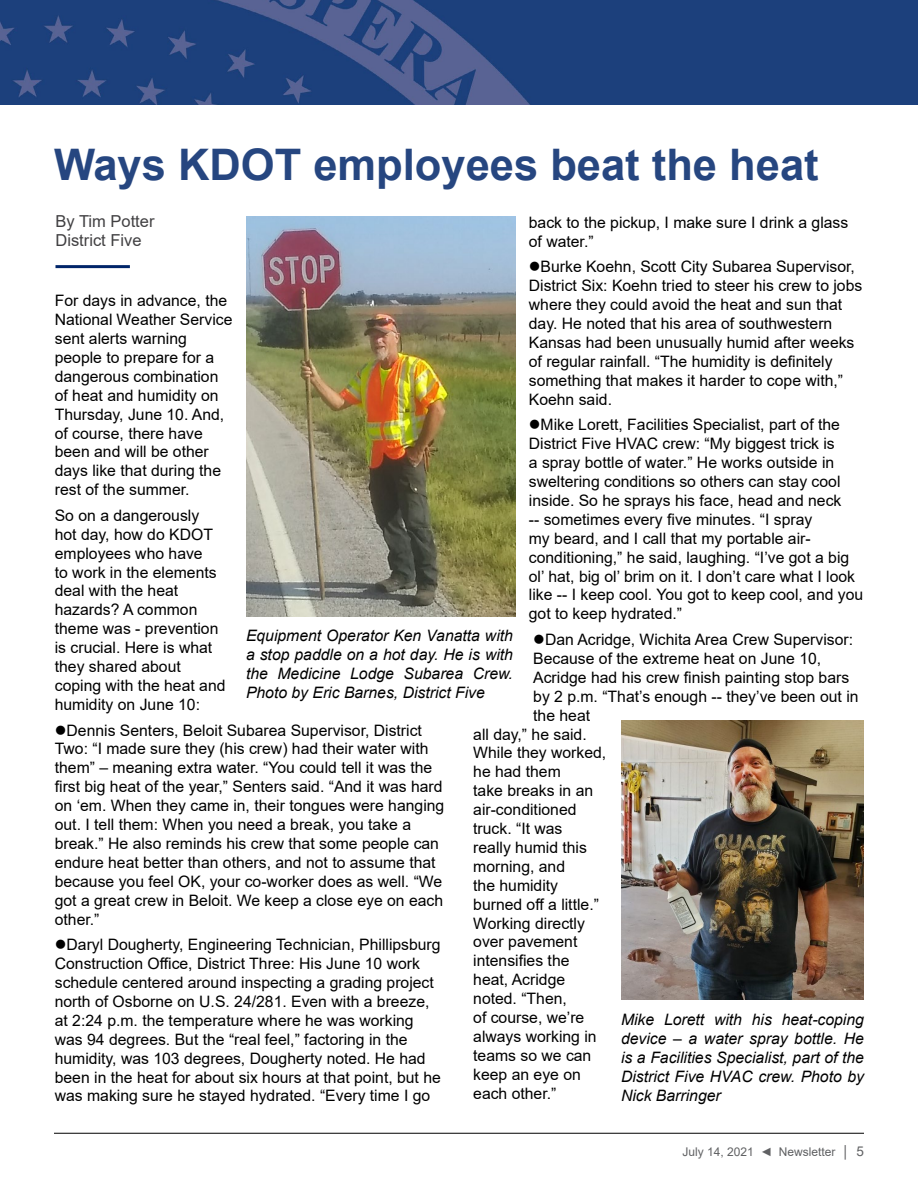
<style>
.page{position:relative;width:918px;height:1188px;background:#fff}
.page>*{position:absolute;margin:0;border:0;box-sizing:border-box;transform-origin:0 0}
.t1{font:700 43.5px "Arial";color:#264680}
.t2{font:16.5px/19.8px "Arial";color:#414042}
.t3{font:15.75px/18.9px "Arial";color:#000}
.t4{font:italic 15.75px/18.9px "Arial";color:#000;text-align:justify}
.t5{font:12px "Arial";color:#606163}
.s1{font-size:13.5px}
</style>
<div class="page">
<hr style="left:54px;top:1133px;width:810px;height:1px;background:#000">
<img style="left:0;top:0;width:711px;height:105px">
<div style="left:711px;top:0;width:207px;height:105px;background:#1c407c"></div>
<hr style="left:56px;top:265px;width:74px;height:3px;background:#002569">
<img style="left:621px;top:720px;width:243px;height:280px">
<img style="left:246px;top:216px;width:269px;height:401px">
<h1 class="t1" style="left:54px;top:134px;width:766px">Ways KDOT employees beat the heat</h1>
<p class="t2" style="left:56px;top:211px;width:101px">By Tim Potter<br>District Five</p>
<p class="t3" style="left:529px;top:213px;width:321px">back to the pickup, I make sure I drink a glass of water.”</p>
<p class="t3" style="left:529px;top:257px;width:335px">●Burke Koehn, Scott City Subarea Supervisor, District Six: Koehn tried to steer his crew to jobs where they could avoid the heat and sun that day. He noted that his area of southwestern Kansas had been unusually humid after weeks of regular rainfall. “The humidity is definitely something that makes it harder to cope with,” Koehn said.</p>
<p class="t3" style="left:529px;top:415px;width:336px">●Mike Lorett, Facilities Specialist, part of the District Five HVAC crew: “My biggest trick is<br>a spray bottle of water.” He works outside in sweltering conditions so others can stay cool inside. So he sprays his face, head and neck<br>-- sometimes every five minutes. “I spray<br>my beard, and I call that my portable air&shy;conditioning,” he said, laughing. “I’ve got a big ol’ hat, big ol’ brim on it. I don’t care what I look like -- I keep cool. You got to keep cool, and you got to keep hydrated.”</p>
<p class="t3" style="left:533px;top:630px;width:321px">●Dan Acridge, Wichita Area Crew Supervisor:</p>
<p class="t3" style="left:533px;top:649px;width:290px">Because of the extreme heat on June 10,</p>
<p class="t3" style="left:533px;top:668px;width:318px">Acridge had his crew finish painting stop bars</p>
<p class="t3" style="left:533px;top:687px;width:327px">by 2 p.m. “That’s enough -- they’ve been out in</p>
<p class="t3" style="left:533px;top:706px;width:58px">the heat</p>
<p class="t3" style="left:473px;top:724px;width:115px">all day,” he said.</p>
<p class="t3" style="left:473px;top:743px;width:135px">While they worked,</p>
<p class="t3" style="left:473px;top:762px;width:89px">he had them</p>
<p class="t3" style="left:473px;top:781px;width:121px">take breaks in an</p>
<p class="t3" style="left:473px;top:800px;width:105px">air-conditioned</p>
<p class="t3" style="left:473px;top:819px;width:91px">truck. “It was</p>
<p class="t3" style="left:473px;top:838px;width:115px">really humid this</p>
<p class="t3" style="left:473px;top:857px;width:93px">morning, and</p>
<p class="t3" style="left:473px;top:876px;width:86px">the humidity</p>
<p class="t3" style="left:473px;top:895px;width:127px">burned off a little.”</p>
<p class="t3" style="left:473px;top:913px;width:113px">Working directly</p>
<p class="t3" style="left:473px;top:932px;width:106px">over pavement</p>
<p class="t3" style="left:473px;top:951px;width:98px">intensifies the</p>
<p class="t3" style="left:473px;top:970px;width:93px">heat, Acridge</p>
<p class="t3" style="left:473px;top:989px;width:95px">noted. “Then,</p>
<p class="t3" style="left:473px;top:1008px;width:113px">of course, we’re</p>
<p class="t3" style="left:473px;top:1027px;width:125px">always working in</p>
<p class="t3" style="left:473px;top:1046px;width:120px">teams so we can</p>
<p class="t3" style="left:473px;top:1065px;width:109px">keep an eye on</p>
<p class="t3" style="left:473px;top:1084px;width:85px">each other.”</p>
<p class="t3" style="left:55px;top:291px;width:179px">For days in advance, the<br>National Weather Service sent alerts warning people to prepare for a dangerous combination of heat and humidity on<br>Thursday, June 10. And, of course, there have been and will be other days like that during the rest of the summer.</p>
<p class="t3" style="left:55px;top:506px;width:172px">So on a dangerously<br>hot day, how do KDOT employees who have<br>to work in the elements deal with the heat hazards? A common theme was - prevention is crucial. Here is what they shared about coping with the heat and humidity on June 10:</p>
<p class="t3" style="left:55px;top:720px;width:391px">●Dennis Senters, Beloit Subarea Supervisor, District Two: “I made sure they (his crew) had their water with them” – meaning extra water. “You could tell it was the first big heat of the year,” Senters said. “And it was hard on ‘em. When they came in, their tongues were hanging out. I tell them: When you need a break, you take a break.” He also reminds his crew that some people can endure heat better than others, and not to assume that because you feel OK, your co-worker does as well. “We got a great crew in Beloit. We keep a close eye on each other.”</p>
<p class="t3" style="left:55px;top:935px;width:388px">●Daryl Dougherty, Engineering Technician, Phillipsburg Construction Office, District Three: His June 10 work schedule centered around inspecting a grading project north of Osborne on U.S. 24/281. Even with a breeze, at 2:24 p.m. the temperature where he was working was 94 degrees. But the “real feel,” factoring in the humidity, was 103 degrees, Dougherty noted. He had been in the heat for about six hours at that point, but he was making sure he stayed hydrated. “Every time I go</p>
<p class="t4" style="left:246px;top:627px;width:269px">Equipment Operator Ken Vanatta with a stop paddle on a hot day. He is with the Medicine Lodge Subarea Crew.<br>Photo by Eric Barnes, District Five</p>
<p class="t4" style="left:621px;top:1011px;width:245px">Mike Lorett with his heat-coping device – a water spray bottle. He is a Facilities Specialist, part of the District Five HVAC crew. Photo by Nick Barringer</p>
<p class="t5" style="left:682px;top:1143px;width:183px">July 14, 2021 ◄ Newsletter │ <span class="s1">5</span></p>
</div>
